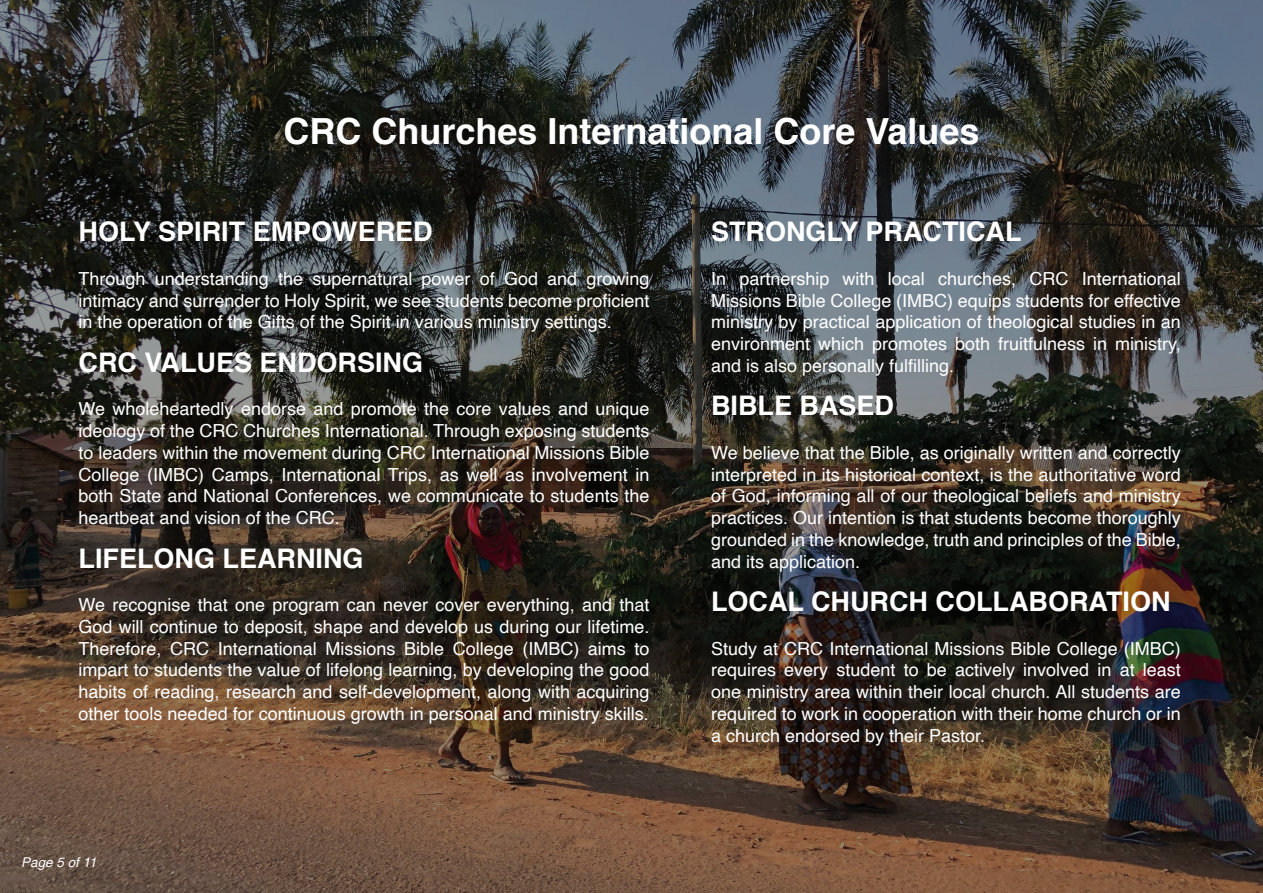
<style>
.page{position:relative;width:1263px;height:893px;background:#fff}
.page>*{position:absolute;margin:0;border:0;box-sizing:border-box;transform-origin:0 0}
.t1{font:700 36px "Helvetica";color:#fff}
.t2{font:700 27px "Helvetica";color:#fff}
.t3{font:18px/21.8px "Helvetica";color:#fff;text-align:justify}
.t4{font:italic 13.5px "Helvetica";color:#fff}
</style>
<div class="page">
<img style="left:0;top:0;width:1263px;height:893px">
<h1 class="t1" style="left:283px;top:102px;width:698px">CRC Churches International Core Values</h1>
<h2 class="t2" style="left:79px;top:210px;width:356px">HOLY SPIRIT EMPOWERED</h2>
<p class="t3" style="left:79px;top:268px;width:572px">Through understanding the supernatural power of God and growing intimacy and surrender to Holy Spirit, we see students become proficient in the operation of the Gifts of the Spirit in various ministry settings.</p>
<h2 class="t2" style="left:79px;top:341px;width:346px">CRC VALUES ENDORSING</h2>
<p class="t3" style="left:79px;top:399px;width:572px">We wholeheartedly endorse and promote the core values and unique ideology of the CRC Churches International. Through exposing students to leaders within the movement during CRC International Missions Bible College (IMBC) Camps, International Trips, as well as involvement in both State and National Conferences, we communicate to students the heartbeat and vision of the CRC.</p>
<h2 class="t2" style="left:79px;top:536px;width:287px">LIFELONG LEARNING</h2>
<p class="t3" style="left:79px;top:594px;width:572px">We recognise that one program can never cover everything, and that God will continue to deposit, shape and develop us during our lifetime.<br>Therefore, CRC International Missions Bible College (IMBC) aims to impart to students the value of lifelong learning, by developing the good habits of reading, research and self-development, along with acquiring other tools needed for continuous growth in personal and ministry skills.</p>
<p class="t4" style="left:21px;top:852px;width:77px">Page 5 of 11</p>
<h2 class="t2" style="left:711px;top:210px;width:312px">STRONGLY PRACTICAL</h2>
<p class="t3" style="left:711px;top:268px;width:471px">In partnership with local churches, CRC International Missions Bible College (IMBC) equips students for effective ministry by practical application of theological studies in an environment which promotes both fruitfulness in ministry, and is also personally fulfilling.</p>
<h2 class="t2" style="left:711px;top:384px;width:185px">BIBLE BASED</h2>
<p class="t3" style="left:711px;top:442px;width:471px">We believe that the Bible, as originally written and correctly interpreted in its historical context, is the authoritative word of God, informing all of our theological beliefs and ministry practices. Our intention is that students become thoroughly grounded in the knowledge, truth and principles of the Bible, and its application.</p>
<h2 class="t2" style="left:711px;top:580px;width:461px">LOCAL CHURCH COLLABORATION</h2>
<p class="t3" style="left:711px;top:638px;width:471px">Study at CRC International Missions Bible College (IMBC) requires every student to be actively involved in at least one ministry area within their local church. All students are required to work in cooperation with their home church or in a church endorsed by their Pastor.</p>
</div>
